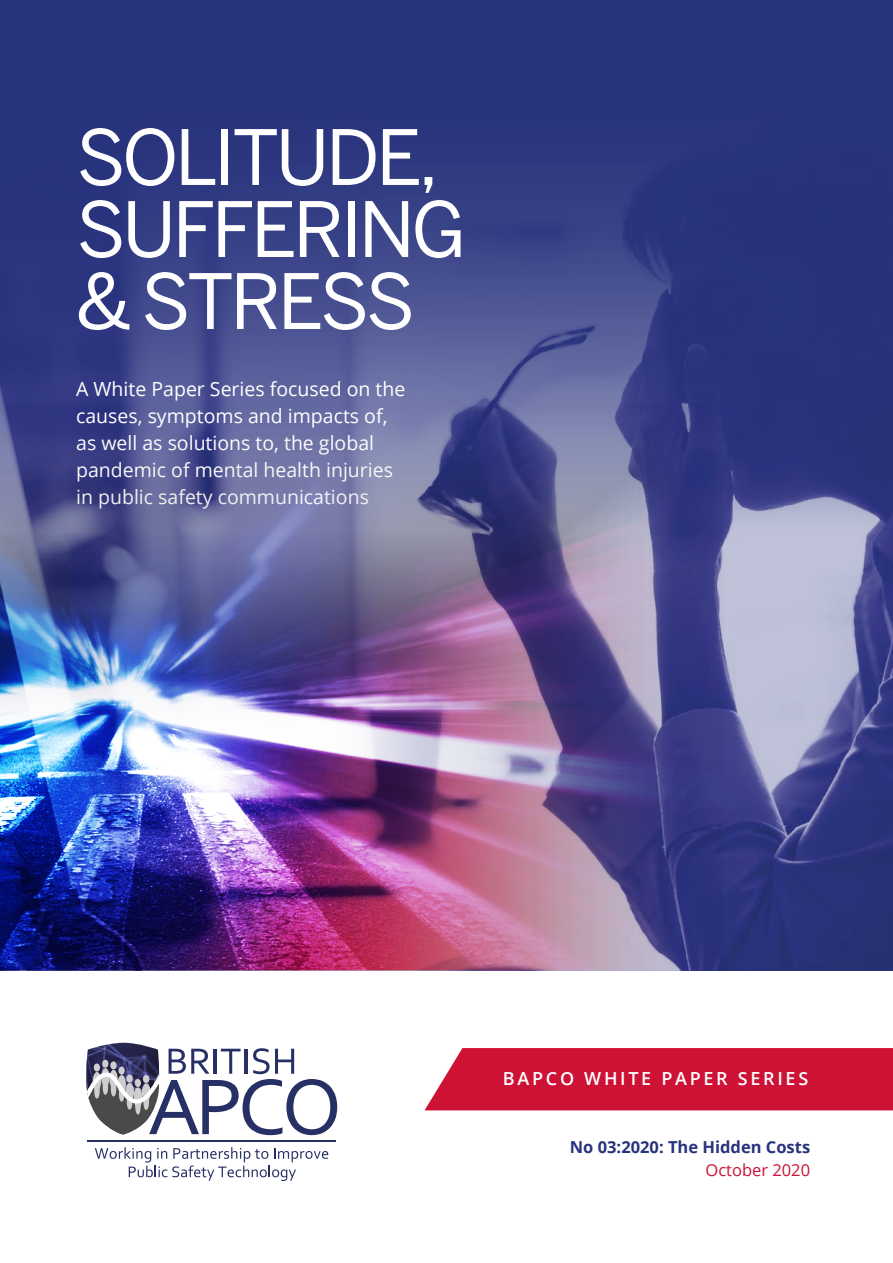
<style>
.page{position:relative;width:893px;height:1263px;background:#fff}
.page>*{position:absolute;margin:0;border:0;box-sizing:border-box;transform-origin:0 0}
.t1{font:75.45px/72px "Benton Sans";letter-spacing:-.05em;color:#fff}
.t2{font:19.5px/27px "Open Sans";color:#fff}
.t3{font:600 18px "Open Sans";letter-spacing:.15em;color:#fff}
.t4{font:700 16.5px "Open Sans";color:#28337d}
.t5{font:16.5px "Open Sans";color:#cd1236}
</style>
<div class="page">
<div style="left:0;top:0;width:893px;height:970px;background:#28337d"></div>
<img style="left:0;top:195px;width:893px;height:775px">
<img style="left:0;top:403px;width:722px;height:567px">
<svg style="left:95px;top:1147px;width:233px;height:34px"></svg>
<hr style="left:88px;top:1140px;width:248px;height:2px;background:#273065">
<svg style="left:86px;top:1043px;width:251px;height:92px"></svg>
<div style="left:425px;top:1048px;width:468px;height:62px;background:#cd1236"></div>
<h1 class="t1" style="left:76px;top:121px;width:392px">SOLITUDE,<br>SUFFERING &amp; STRESS</h1>
<p class="t2" style="left:76px;top:374px;width:331px">A White Paper Series focused on the causes, symptoms and impacts of, as well as solutions to, the global pandemic of mental health injuries in public safety communications</p>
<p class="t3" style="left:503px;top:1065px;width:307px">BAPCO WHITE PAPER SERIES</p>
<p class="t4" style="left:570px;top:1135px;width:242px">No 03:2020: The Hidden Costs</p>
<p class="t5" style="left:705px;top:1158px;width:106px">October 2020</p>
</div>
